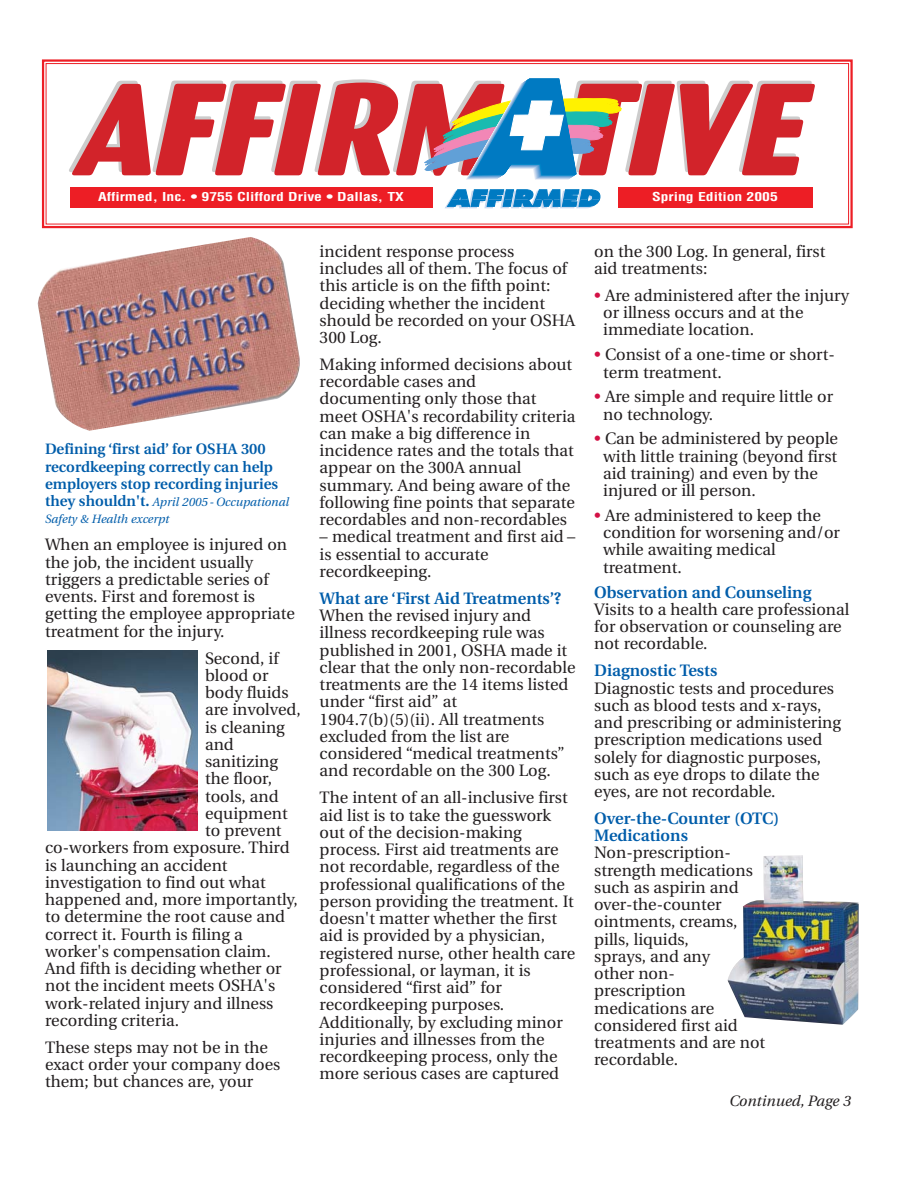
<style>
.page{position:relative;width:919px;height:1188px;background:#fff}
.page>*{position:absolute;margin:0;border:0;box-sizing:border-box;transform-origin:0 0}
.t1{font:16.5px/17.2px "Utopia";color:#231f20}
.t2{font:600 16.5px/17.2px "Utopia";color:#005daa}
.t3{font:600 15px/17.2px "Utopia";color:#005daa}
.t4{font:italic 15px "Utopia";color:#231f20}
.t5{font:700 condensed 12px "Helvetica";color:#fff;scale:1.3 1}
.t6{font:italic 12px/17.2px "Utopia";color:#005daa}
.s1{font-weight:600;font-style:normal;font-size:15px}
.s2{color:#d31145}
</style>
<div class="page">
<svg style="left:445px;top:189px;width:156px;height:19px;background:#459cd2"></svg>
<svg style="left:69px;top:79px;width:746px;height:100px"></svg>
<div style="left:42px;top:59px;width:810px;height:169px;border:2px solid #ed1e25"></div>
<div style="left:46px;top:63px;width:802px;height:161px;border:1px solid #ed1e25"></div>
<div style="left:70px;top:187px;width:362px;height:21px;background:#ed1e25"></div>
<div style="left:617px;top:187px;width:194px;height:21px;background:#ed1e25"></div>
<img style="left:38px;top:237px;width:262px;height:194px">
<img style="left:727px;top:856px;width:131px;height:169px">
<img style="left:47px;top:650px;width:150px;height:180px">
<p class="t5" style="left:98px;top:192px;width:237px">Affirmed, Inc. • 9755 Clifford Drive • Dallas, TX</p>
<p class="t5" style="left:652px;top:192px;width:98px">Spring Edition 2005</p>
<p class="t3" style="left:45px;top:442px;width:234px">Defining ‘first aid’ for OSHA 300 recordkeeping correctly can help employers stop recording injuries</p>
<p class="t6" style="left:45px;top:495px;width:245px"><span class="s1">they shouldn't.</span> April 2005 - Occupational<br>Safety &amp; Health excerpt</p>
<p class="t1" style="left:45px;top:538px;width:251px">When an employee is injured on the job, the incident usually triggers a predictable series of events. First and foremost is getting the employee appropriate treatment for the injury.</p>
<p class="t1" style="left:205px;top:651px;width:75px">Second, if</p>
<p class="t1" style="left:205px;top:668px;width:65px">blood or</p>
<p class="t1" style="left:205px;top:685px;width:85px">body fluids</p>
<p class="t1" style="left:205px;top:703px;width:97px">are involved,</p>
<p class="t1" style="left:205px;top:720px;width:81px">is cleaning</p>
<p class="t1" style="left:205px;top:737px;width:30px">and</p>
<p class="t1" style="left:205px;top:754px;width:74px">sanitizing</p>
<p class="t1" style="left:205px;top:772px;width:68px">the floor,</p>
<p class="t1" style="left:205px;top:789px;width:75px">tools, and</p>
<p class="t1" style="left:205px;top:806px;width:84px">equipment</p>
<p class="t1" style="left:205px;top:823px;width:78px">to prevent</p>
<p class="t1" style="left:45px;top:841px;width:246px">co-workers from exposure. Third</p>
<p class="t1" style="left:45px;top:858px;width:184px">is launching an accident</p>
<p class="t1" style="left:45px;top:875px;width:222px">investigation to find out what</p>
<p class="t1" style="left:45px;top:892px;width:254px">happened and, more importantly,</p>
<p class="t1" style="left:45px;top:910px;width:241px">to determine the root cause and</p>
<p class="t1" style="left:45px;top:927px;width:199px">correct it. Fourth is filing a</p>
<p class="t1" style="left:45px;top:944px;width:227px">worker's compensation claim.</p>
<p class="t1" style="left:45px;top:961px;width:238px">And fifth is deciding whether or</p>
<p class="t1" style="left:45px;top:979px;width:232px">not the incident meets OSHA's</p>
<p class="t1" style="left:45px;top:996px;width:230px">work-related injury and illness</p>
<p class="t1" style="left:45px;top:1013px;width:135px">recording criteria.</p>
<p class="t1" style="left:45px;top:1040px;width:237px">These steps may not be in the exact order your company does them; but chances are, your</p>
<p class="t1" style="left:319px;top:244px;width:257px">incident response process includes all of them. The focus of this article is on the fifth point: deciding whether the incident should be recorded on your OSHA<br>300 Log.</p>
<p class="t1" style="left:319px;top:357px;width:257px">Making informed decisions about recordable cases and documenting only those that meet OSHA's recordability criteria can make a big difference in incidence rates and the totals that appear on the 300A annual summary. And being aware of the following fine points that separate recordables and non-recordables</p>
<p class="t1" style="left:319px;top:530px;width:257px">– medical treatment and first aid – is essential to accurate recordkeeping.</p>
<p class="t2" style="left:319px;top:591px;width:243px">What are ‘First Aid Treatments’?</p>
<p class="t1" style="left:319px;top:608px;width:257px">When the revised injury and illness recordkeeping rule was published in 2001, OSHA made it clear that the only non-recordable treatments are the 14 items listed under “first aid” at<br>1904.7(b)(5)(ii). All treatments excluded from the list are considered “medical treatments” and recordable on the 300 Log.</p>
<p class="t1" style="left:319px;top:791px;width:257px">The intent of an all-inclusive first aid list is to take the guesswork out of the decision-making process. First aid treatments are not recordable, regardless of the professional qualifications of the person providing the treatment. It doesn't matter whether the first aid is provided by a physician, registered nurse, other health care professional, or layman, it is considered “first aid” for recordkeeping purposes.<br>Additionally, by excluding minor injuries and illnesses from the recordkeeping process, only the more serious cases are captured</p>
<p class="t1" style="left:594px;top:244px;width:233px">on the 300 Log. In general, first aid treatments:</p>
<p class="t1" style="left:603px;top:288px;width:247px;text-indent:-9px"><span class="s2">•</span> Are administered after the injury or illness occurs and at the immediate location.</p>
<p class="t1" style="left:603px;top:348px;width:233px;text-indent:-9px"><span class="s2">•</span> Consist of a one-time or short&shy;term treatment.</p>
<p class="t1" style="left:603px;top:390px;width:231px;text-indent:-9px"><span class="s2">•</span> Are simple and require little or no technology.</p>
<p class="t1" style="left:603px;top:432px;width:236px;text-indent:-9px"><span class="s2">•</span> Can be administered by people with little training (beyond first aid training) and even by the injured or ill person.</p>
<p class="t1" style="left:603px;top:508px;width:238px;text-indent:-9px"><span class="s2">•</span> Are administered to keep the condition for worsening and/or while awaiting medical treatment.</p>
<p class="t2" style="left:594px;top:585px;width:219px">Observation and Counseling</p>
<p class="t1" style="left:594px;top:602px;width:256px">Visits to a health care professional for observation or counseling are not recordable.</p>
<p class="t2" style="left:594px;top:664px;width:125px">Diagnostic Tests</p>
<p class="t1" style="left:594px;top:681px;width:248px">Diagnostic tests and procedures such as blood tests and x-rays, and prescribing or administering prescription medications used solely for diagnostic purposes, such as eye drops to dilate the eyes, are not recordable.</p>
<p class="t2" style="left:594px;top:811px;width:187px">Over-the-Counter (OTC)<br>Medications</p>
<p class="t1" style="left:594px;top:846px;width:172px">Non-prescription&shy;strength medications such as aspirin and over-the-counter ointments, creams, pills, liquids,<br>sprays, and any<br>other non&shy;prescription medications are considered first aid treatments and are not recordable.</p>
<p class="t4" style="left:729px;top:1095px;width:123px">Continued, Page 3</p>
</div>
